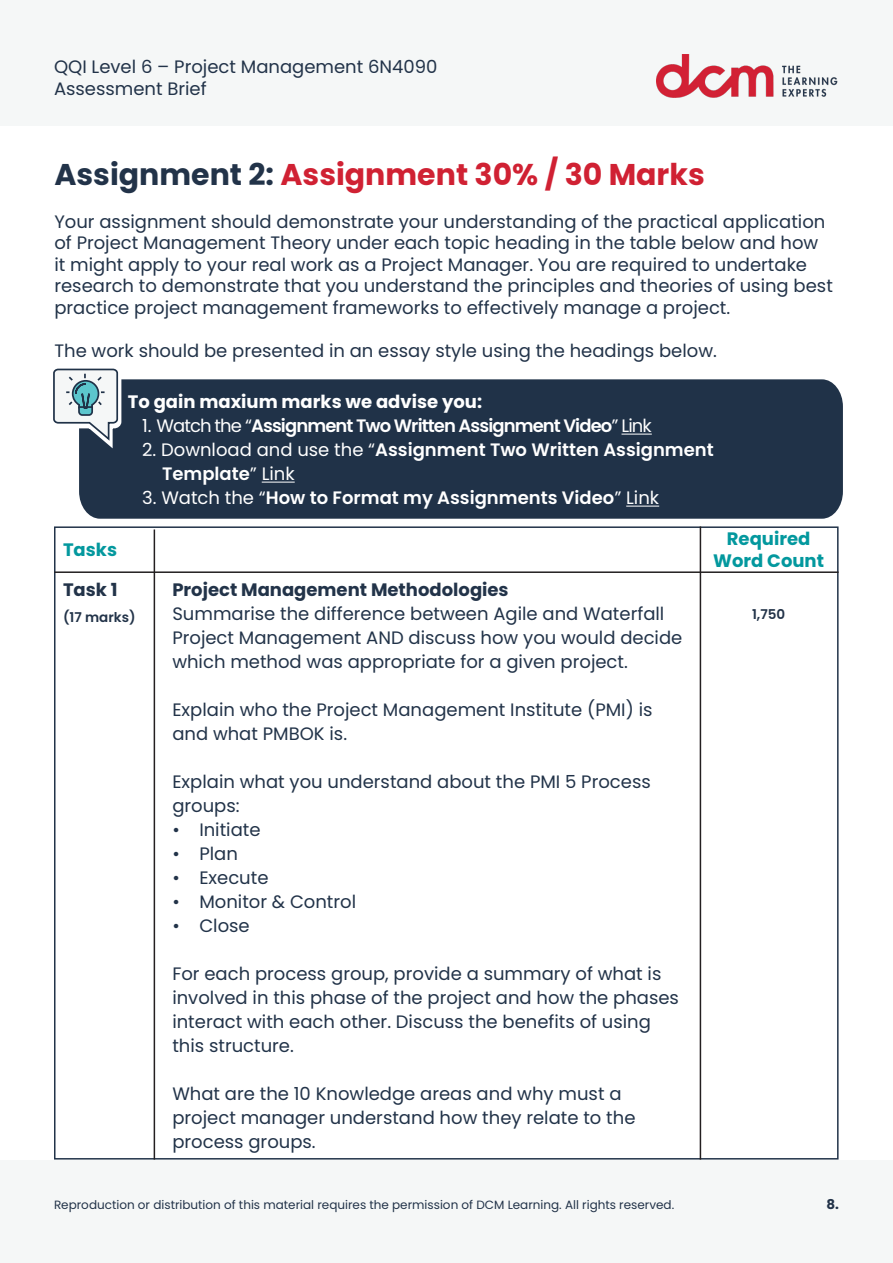
<style>
.page{position:relative;width:893px;height:1263px;background:#fff}
.page>*{position:absolute;margin:0;border:0;box-sizing:border-box;transform-origin:0 0}
.t1{font:700 30px "Poppins";color:#d02133}
.t2{font:18px/24px "Poppins";color:#223349}
.t3{font:600 18px "Poppins";color:#fff}
.t4{font:600 18px "Poppins";letter-spacing:-.05em;color:#fff}
.t5{font:700 18px "Poppins";color:#223349}
.t6{font:700 18px "Poppins";color:#fff}
.t7{font:700 18px "Poppins";color:#03989e}
.t8{font:600 13.5px "Poppins";color:#223349}
.t9{font:700 13.5px "Poppins";color:#223349}
.t10{font:12px "Poppins";color:#223349}
.s1{color:#223349}
.s2{font-weight:400}
</style>
<div class="page">
<div style="left:0;top:0;width:893px;height:126px;background:#f5f7f7"></div>
<div style="left:0;top:1159px;width:893px;height:104px;background:#f5f7f7"></div>
<img style="left:656px;top:54px;width:182px;height:44px">
<svg style="left:54px;top:526px;width:785px;height:634px"></svg>
<hr style="left:54px;top:571px;width:785px;height:2px;background:#231f20">
<hr style="left:154px;top:529px;width:1px;height:630px;background:#231f20">
<hr style="left:700px;top:526px;width:1px;height:633px;background:#231f20">
<div style="left:79px;top:379px;width:764px;height:140px;background:#203248"></div>
<hr style="left:621px;top:434px;width:31px;height:1px;background:#fff">
<hr style="left:262px;top:482px;width:33px;height:1px;background:#fff">
<hr style="left:626px;top:506px;width:33px;height:1px;background:#fff">
<svg style="left:53px;top:368px;width:71px;height:87px"></svg>
<p class="t2" style="left:54px;top:56px;width:385px;line-height:21.6px">QQI Level 6 – Project Management 6N4090<br>Assessment Brief</p>
<p class="t1" style="left:54px;top:157px;width:652px"><span class="s1">Assignment 2:</span> Assignment 30% / 30 Marks</p>
<p class="t2" style="left:54px;top:211px;width:780px;line-height:21.6px">Your assignment should demonstrate your understanding of the practical application of Project Management Theory under each topic heading in the table below and how it might apply to your real work as a Project Manager. You are required to undertake research to demonstrate that you understand the principles and theories of using best practice project management frameworks to effectively manage a project.</p>
<p class="t2" style="left:54px;top:339px;width:664px">The work should be presented in an essay style using the headings below.</p>
<p class="t6" style="left:128px;top:392px;width:356px">To gain maxium marks we advise you:</p>
<p class="t4" style="left:142px;top:416px;width:511px"><span class="s2">1. Watch the “</span>Assignment Two Written Assignment Video<span class="s2">” Link</span></p>
<p class="t3" style="left:142px;top:440px;width:573px"><span class="s2">2. Download and use the “</span>Assignment Two Written Assignment</p>
<p class="t3" style="left:162px;top:464px;width:134px">Template<span class="s2">” Link</span></p>
<p class="t3" style="left:142px;top:488px;width:518px"><span class="s2">3. Watch the “</span>How to Format my Assignments Video<span class="s2">” Link</span></p>
<p class="t7" style="left:727px;top:529px;width:85px">Required</p>
<p class="t7" style="left:713px;top:550px;width:112px">Word Count</p>
<p class="t7" style="left:63px;top:540px;width:56px">Tasks</p>
<p class="t5" style="left:63px;top:579px;width:56px">Task 1</p>
<p class="t8" style="left:63px;top:609px;width:74px">(17 marks)</p>
<p class="t8" style="left:752px;top:606px;width:35px">1,750</p>
<p class="t5" style="left:172px;top:579px;width:338px">Project Management Methodologies</p>
<p class="t2" style="left:172px;top:602px;width:511px">Summarise the difference between Agile and Waterfall<br>Project Management AND discuss how you would decide which method was appropriate for a given project.</p>
<p class="t2" style="left:172px;top:698px;width:482px">Explain who the Project Management Institute (PMI) is and what PMBOK is.</p>
<p class="t2" style="left:172px;top:770px;width:480px">Explain what you understand about the PMI 5 Process groups:</p>
<p class="t2" style="left:172px;top:818px;width:90px">• Initiate</p>
<p class="t2" style="left:172px;top:842px;width:67px">• Plan</p>
<p class="t2" style="left:172px;top:866px;width:98px">• Execute</p>
<p class="t2" style="left:172px;top:890px;width:185px">• Monitor &amp; Control</p>
<p class="t2" style="left:172px;top:914px;width:79px">• Close</p>
<p class="t2" style="left:172px;top:962px;width:508px">For each process group, provide a summary of what is involved in this phase of the project and how the phases interact with each other. Discuss the benefits of using this structure.</p>
<p class="t2" style="left:172px;top:1082px;width:465px">What are the 10 Knowledge areas and why must a project manager understand how they relate to the process groups.</p>
<p class="t10" style="left:54px;top:1198px;width:622px">Reproduction or distribution of this material requires the permission of DCM Learning. All rights reserved.</p>
<p class="t9" style="left:826px;top:1196px;width:14px">8.</p>
</div>
